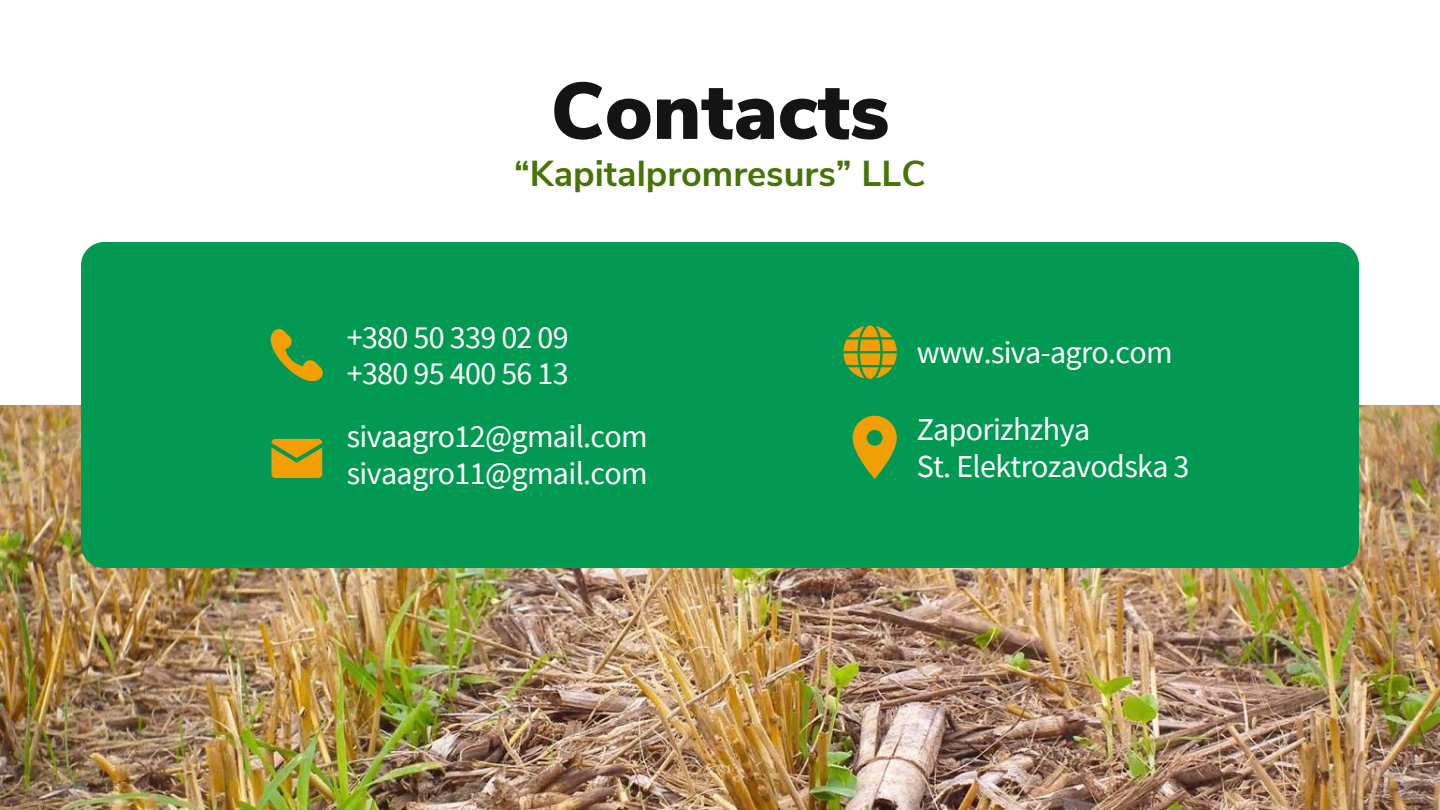
<style>
.page{position:relative;width:1440px;height:810px;background:#fff}
.page>*{position:absolute;margin:0;border:0;box-sizing:border-box;transform-origin:0 0}
.t1{font:900 80px "Nunito Sans";color:#141414}
.t2{font:700 36px "Nunito Sans";color:#487307}
.t3{font:32px/36.8px "Source Sans Pro";letter-spacing:-.02em;color:#fff}
</style>
<div class="page">
<img style="left:0;top:405px;width:1440px;height:405px">
<div style="left:81px;top:242px;width:1278px;height:326px;background:#029a52;border-radius:23px"></div>
<svg style="left:853px;top:416px;width:44px;height:63px"></svg>
<svg style="left:270px;top:329px;width:53px;height:53px"></svg>
<svg style="left:271px;top:439px;width:51px;height:39px;background:#d29e0e"></svg>
<svg style="left:843px;top:325px;width:54px;height:54px"></svg>
<h1 class="t1" style="left:551px;top:58px;width:340px">Contacts</h1>
<p class="t2" style="left:514px;top:150px;width:413px">“Kapitalpromresurs” LLC</p>
<p class="t3" style="left:347px;top:318px;width:224px">+380 50 339 02 09 +380 95 400 56 13</p>
<p class="t3" style="left:347px;top:418px;width:302px">sivaagro12@gmail.com sivaagro11@gmail.com</p>
<p class="t3" style="left:917px;top:333px;width:258px">www.siva-agro.com</p>
<p class="t3" style="left:917px;top:410px;width:274px">Zaporizhzhya<br>St. Elektrozavodska 3</p>
</div>
